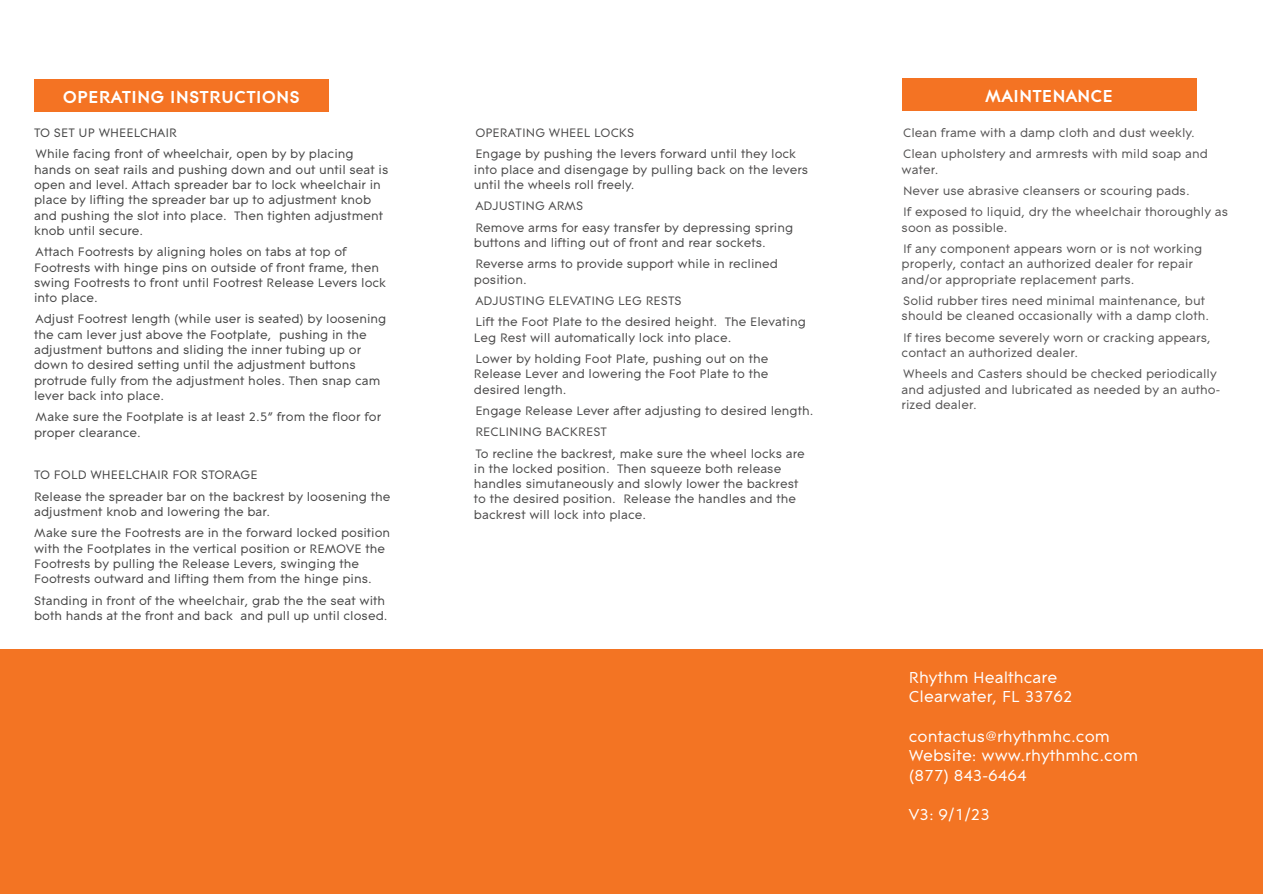
<style>
.page{position:relative;width:1263px;height:894px;background:#fff}
.page>*{position:absolute;margin:0;border:0;box-sizing:border-box;transform-origin:0 0}
.t1{font:700 18px "Contax Pro 75";color:#fff}
.t2{font:16.5px/19.5px "Contax Pro 55";color:#fff}
.t3{font:12.75px/15.3px "Contax Pro 55";color:#464646}
.t4{font:12.75px/21.3px "Contax Pro 55";color:#4b4a4a}
.t5{font:12.75px/15.3px "Contax Pro 55";color:#555454}
.s1{font-size:12px}
</style>
<div class="page">
<div style="left:34px;top:79px;width:295px;height:33px;background:#f47323"></div>
<div style="left:901px;top:78px;width:295px;height:33px;background:#f47323"></div>
<div style="left:0;top:649px;width:1263px;height:244px;background:#f37423"></div>
<h1 class="t1" style="left:63px;top:85px;width:239px">OPERATING INSTRUCTIONS</h1>
<h1 class="t1" style="left:985px;top:84px;width:129px">MAINTENANCE</h1>
<p class="t3" style="left:34px;top:122px;width:321px;line-height:21.3px">TO SET UP WHEELCHAIR<br>While facing front of wheelchair, open by by placing</p>
<p class="t3" style="left:34px;top:161px;width:356px">hands on seat rails and pushing down and out until seat is open and level. Attach spreader bar to lock wheelchair in place by lifting the spreader bar up to adjustment knob and pushing the slot into place. Then tighten adjustment knob until secure.</p>
<p class="t3" style="left:34px;top:244px;width:353px">Attach Footrests by aligning holes on tabs at top of Footrests with hinge pins on outside of front frame, then swing Footrests to front until Footrest Release Levers lock into place.</p>
<p class="t3" style="left:34px;top:311px;width:354px">Adjust Footrest length (while user is seated) by loosening the cam lever just above the Footplate, pushing in the adjustment buttons and sliding the inner tubing up or down to desired setting until the adjustment buttons protrude fully from the adjustment holes. Then snap cam lever back into place.</p>
<p class="t3" style="left:34px;top:409px;width:348px">Make sure the Footplate is at least 2.5” from the floor for proper clearance.</p>
<p class="t3" style="left:34px;top:464px;width:358px;line-height:21.3px">TO FOLD WHEELCHAIR FOR STORAGE<br>Release the spreader bar on the backrest by loosening the</p>
<p class="t3" style="left:34px;top:500px;width:358px;line-height:21.3px">adjustment knob and lowering the bar.<br>Make sure the Footrests are in the forward locked position</p>
<p class="t3" style="left:34px;top:540px;width:352px">with the Footplates in the vertical position or REMOVE the<br>Footrests by pulling the Release Levers, swinging the<br>Footrests outward and lifting them from the hinge pins.</p>
<p class="t3" style="left:34px;top:592px;width:355px">Standing in front of the wheelchair, grab the the seat with both hands at the front and back and pull up until closed.</p>
<p class="t4" style="left:475px;top:122px;width:322px">OPERATING WHEEL LOCKS<br>Engage by pushing the levers forward until they lock</p>
<p class="t4" style="left:474px;top:161px;width:336px;line-height:15.3px">into place and disengage by pulling back on the levers until the wheels roll freely.</p>
<p class="t4" style="left:475px;top:195px;width:319px">ADJUSTING ARMS<br>Remove arms for easy transfer by depressing spring</p>
<p class="t4" style="left:474px;top:231px;width:306px">buttons and lifting out of front and rear sockets.<br>Reverse arms to provide support while in reclined</p>
<p class="t4" style="left:474px;top:268px;width:333px">position.<br>ADJUSTING ELEVATING LEG RESTS<br>Lift the Foot Plate to the desired height. The Elevating</p>
<p class="t4" style="left:474px;top:326px;width:296px">Leg Rest will automatically lock into place.<br>Lower by holding Foot Plate, pushing out on the</p>
<p class="t4" style="left:474px;top:366px;width:296px;line-height:15.3px">Release Lever and lowering the Foot Plate to the desired length.</p>
<p class="t4" style="left:475px;top:399px;width:340px">Engage Release Lever after adjusting to desired length.<br>RECLINING BACKREST<br>To recline the backrest, make sure the wheel locks are</p>
<p class="t4" style="left:474px;top:460px;width:326px;line-height:15.3px">in the locked position. Then squeeze both release handles simutaneously and slowly lower the backrest to the desired position. Release the handles and the backrest will lock into place.</p>
<p class="t5" style="left:903px;top:122px;width:306px;line-height:21.3px">Clean frame with a damp cloth and dust weekly.<br>Clean upholstery and armrests with mild soap and</p>
<p class="t5" style="left:901px;top:158px;width:328px;line-height:21.3px">water.<br>Never use abrasive cleansers or scouring pads.<br>If exposed to liquid, dry the wheelchair thoroughly as</p>
<p class="t5" style="left:901px;top:216px;width:302px;line-height:21.3px">soon as possible.<br>If any component appears worn or is not working</p>
<p class="t5" style="left:901px;top:256px;width:293px">properly, contact an authorized dealer for repair and/or appropriate replacement parts.</p>
<p class="t5" style="left:901px;top:292px;width:309px">Solid rubber tires need minimal maintenance, but should be cleaned occasionally with a damp cloth.</p>
<p class="t5" style="left:901px;top:329px;width:311px">If tires become severely worn or cracking appears, contact an authorized dealer.</p>
<p class="t5" style="left:901px;top:366px;width:320px">Wheels and Casters should be checked periodically and adjusted and lubricated as needed by an autho&shy;rized dealer.</p>
<p class="t2" style="left:909px;top:666px;width:165px">Rhythm Healthcare<br>Clearwater, FL 33762</p>
<p class="t2" style="left:909px;top:725px;width:231px">contactus<span class="s1">@</span>rhythmhc.com<br>Website: www.rhythmhc.com (877) 843-6464</p>
<p class="t2" style="left:909px;top:804px;width:83px">V3: 9/1/23</p>
</div>
